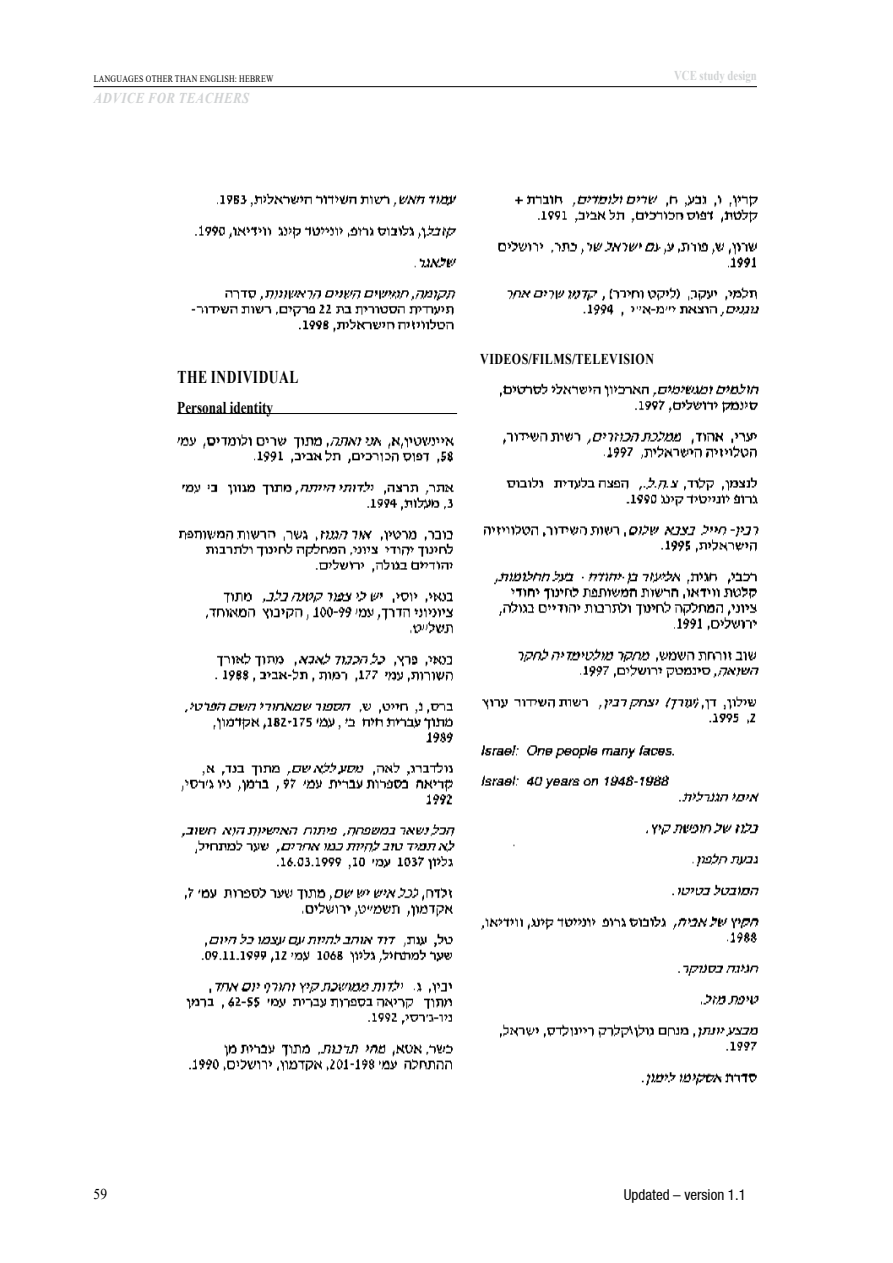
<style>
.page{position:relative;width:893px;height:1263px;background:#fff}
.page>*{position:absolute;margin:0;border:0;box-sizing:border-box;transform-origin:0 0}
.t1{font:700 18px "Times New Roman";letter-spacing:.035em;color:#000;scale:.75 1}
.t2{font:700 16.5px "Times New Roman";color:#000;scale:.8 1}
.t3{font:700 15px "Times New Roman";letter-spacing:.035em;color:#000;scale:.8 1}
.t4{font:condensed 15px "Helvetica Neue LT";color:#000}
.t5{font:italic 700 15px "Times New Roman";letter-spacing:.035em;color:#d1d3d4;scale:.85 1}
.t6{font:15px "Times New Roman";color:#000;scale:.9 1}
.t7{font:700 13.5px "Times New Roman";color:#d1d3d4;scale:.8 1}
.t8{font:9.75px "Times New Roman";letter-spacing:.035em;color:#000;scale:.8 1}
</style>
<div class="page">
<hr style="left:94px;top:86px;width:663px;height:1px;background:#000">
<img style="left:177px;top:193px;width:581px;height:892px">
<div style="left:176px;top:361px;width:130px;height:64px;background:#fff"></div>
<div style="left:478px;top:349px;width:197px;height:22px;background:#fff"></div>
<hr style="left:177px;top:413px;width:280px;height:1px;background:#000">
<p class="t8" style="left:94px;top:72px;width:226px">LANGUAGES OTHER THAN ENGLISH: HEBREW</p>
<h3 class="t7" style="left:674px;top:66px;width:105px">VCE study design</h3>
<h3 class="t5" style="left:94px;top:88px;width:184px">ADVICE FOR TEACHERS</h3>
<h1 class="t1" style="left:178px;top:364px;width:163px">THE INDIVIDUAL</h1>
<h2 class="t2" style="left:177px;top:396px;width:121px">Personal identity</h2>
<h3 class="t3" style="left:480px;top:348px;width:219px">VIDEOS/FILMS/TELEVISION</h3>
<h3 class="t6" style="left:94px;top:1183px;width:16px">59</h3>
<h3 class="t4" style="left:624px;top:1186px;width:124px">Updated – version 1.1</h3>
</div>
